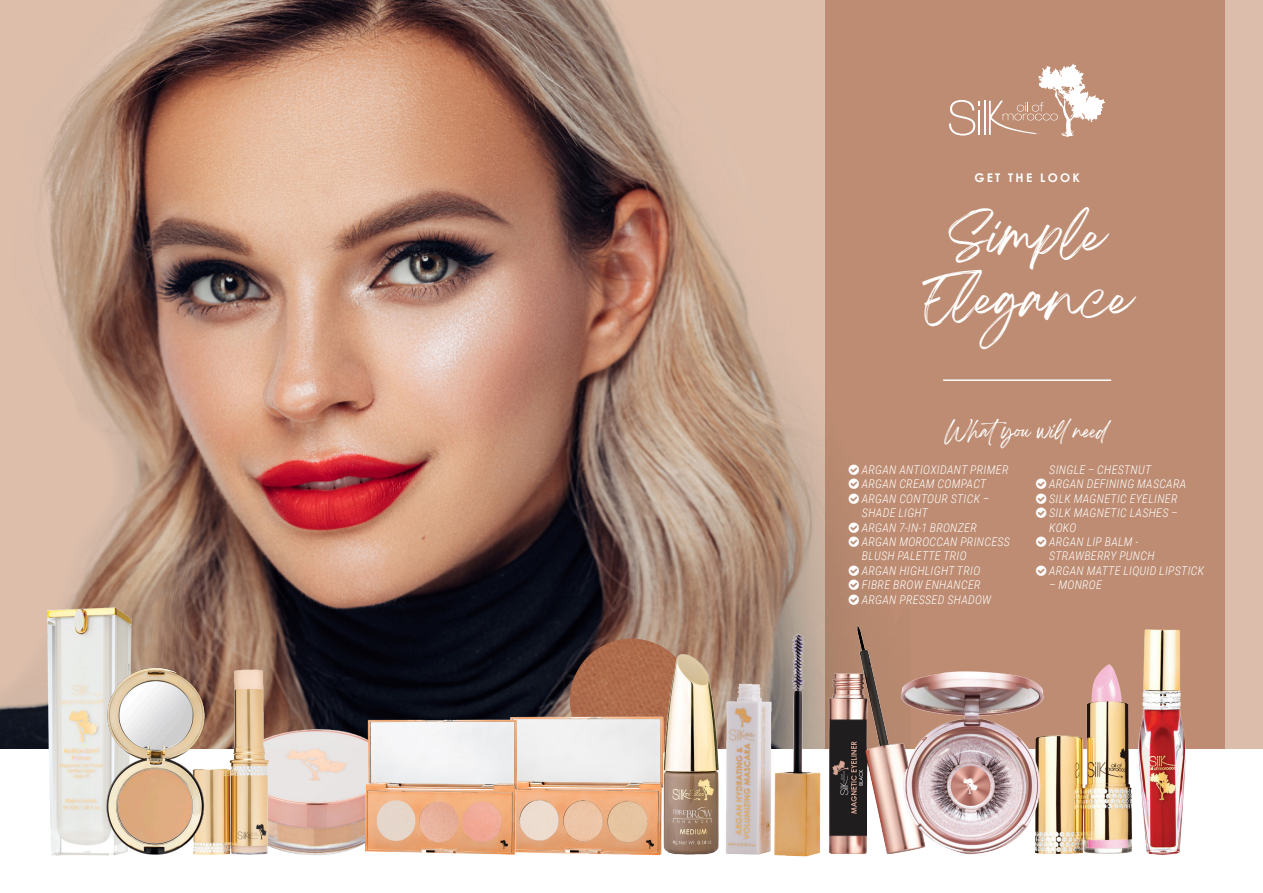
<style>
.page{position:relative;width:1263px;height:893px;background:#dcbdab}
.page>*{position:absolute;margin:0;border:0;box-sizing:border-box;transform-origin:0 0}
.t1{font:41.7px "Breathing Personal Use";color:#fff}
.t2{font:18px "Breathing Personal Use";letter-spacing:-.01em;color:#fff}
.t3{font:italic 300 12px/14.4px "Roboto Condensed";letter-spacing:.025em;color:#fff}
.t4{font:700 12px "Century Gothic Pro";letter-spacing:.19em;color:#fff}
</style>
<div class="page">
<img style="left:0;top:0;width:826px;height:749px">
<div style="left:826px;top:0;width:399px;height:762px;background:#bd8c72"></div>
<hr style="left:984px;top:101px;width:2px;height:34px;background:#fff">
<svg style="left:949px;top:100px;width:31px;height:36px"></svg>
<svg style="left:989px;top:64px;width:116px;height:73px"></svg>
<hr style="left:943px;top:379px;width:168px;height:2px;background:#fff">
<div style="left:0;top:749px;width:1263px;height:144px;background:#fff"></div>
<img style="left:570px;top:639px;width:123px;height:123px;border-radius:62px">
<img style="left:298px;top:705px;width:19px;height:150px">
<img style="left:1051px;top:671px;width:50px;height:183px">
<img style="left:710px;top:622px;width:98px;height:235px">
<img style="left:788px;top:613px;width:109px;height:243px">
<img style="left:554px;top:705px;width:104px;height:151px">
<img style="left:317px;top:681px;width:237px;height:174px">
<img style="left:43px;top:604px;width:93px;height:252px">
<img style="left:169px;top:655px;width:129px;height:200px">
<img style="left:89px;top:656px;width:134px;height:200px">
<img style="left:897px;top:671px;width:154px;height:184px">
<img style="left:1101px;top:629px;width:85px;height:226px">
<img style="left:658px;top:642px;width:70px;height:215px">
<p class="t4" style="left:974px;top:170px;width:107px">GET THE LOOK</p>
<p class="t1" style="left:949px;top:223px;width:158px">Simple</p>
<p class="t1" style="left:922px;top:286px;width:212px">Elegance</p>
<p class="t2" style="left:945px;top:426px;width:164px">Whatyou will need</p>
<p class="t3" style="left:862px;top:462px;width:148px">ARGAN ANTIOXIDANT PRIMER</p>
<p class="t3" style="left:862px;top:476px;width:126px">ARGAN CREAM COMPACT</p>
<p class="t3" style="left:862px;top:491px;width:129px">ARGAN CONTOUR STICK –<br>SHADE LIGHT</p>
<p class="t3" style="left:862px;top:520px;width:117px">ARGAN 7-IN-1 BRONZER</p>
<p class="t3" style="left:862px;top:534px;width:150px">ARGAN MOROCCAN PRINCESS<br>BLUSH PALETTE TRIO</p>
<p class="t3" style="left:862px;top:563px;width:120px">ARGAN HIGHLIGHT TRIO</p>
<p class="t3" style="left:862px;top:577px;width:120px">FIBRE BROW ENHANCER</p>
<p class="t3" style="left:862px;top:592px;width:131px">ARGAN PRESSED SHADOW</p>
<p class="t3" style="left:1049px;top:462px;width:103px">SINGLE – CHESTNUT</p>
<p class="t3" style="left:1049px;top:476px;width:139px">ARGAN DEFINING MASCARA</p>
<p class="t3" style="left:1049px;top:491px;width:130px">SILK MAGNETIC EYELINER</p>
<p class="t3" style="left:1049px;top:505px;width:130px">SILK MAGNETIC LASHES –<br>KOKO</p>
<p class="t3" style="left:1049px;top:534px;width:107px">ARGAN LIP BALM -<br>STRAWBERRY PUNCH</p>
<p class="t3" style="left:1049px;top:563px;width:157px">ARGAN MATTE LIQUID LIPSTICK</p>
<p class="t3" style="left:1049px;top:577px;width:54px">– MONROE</p>
</div>
